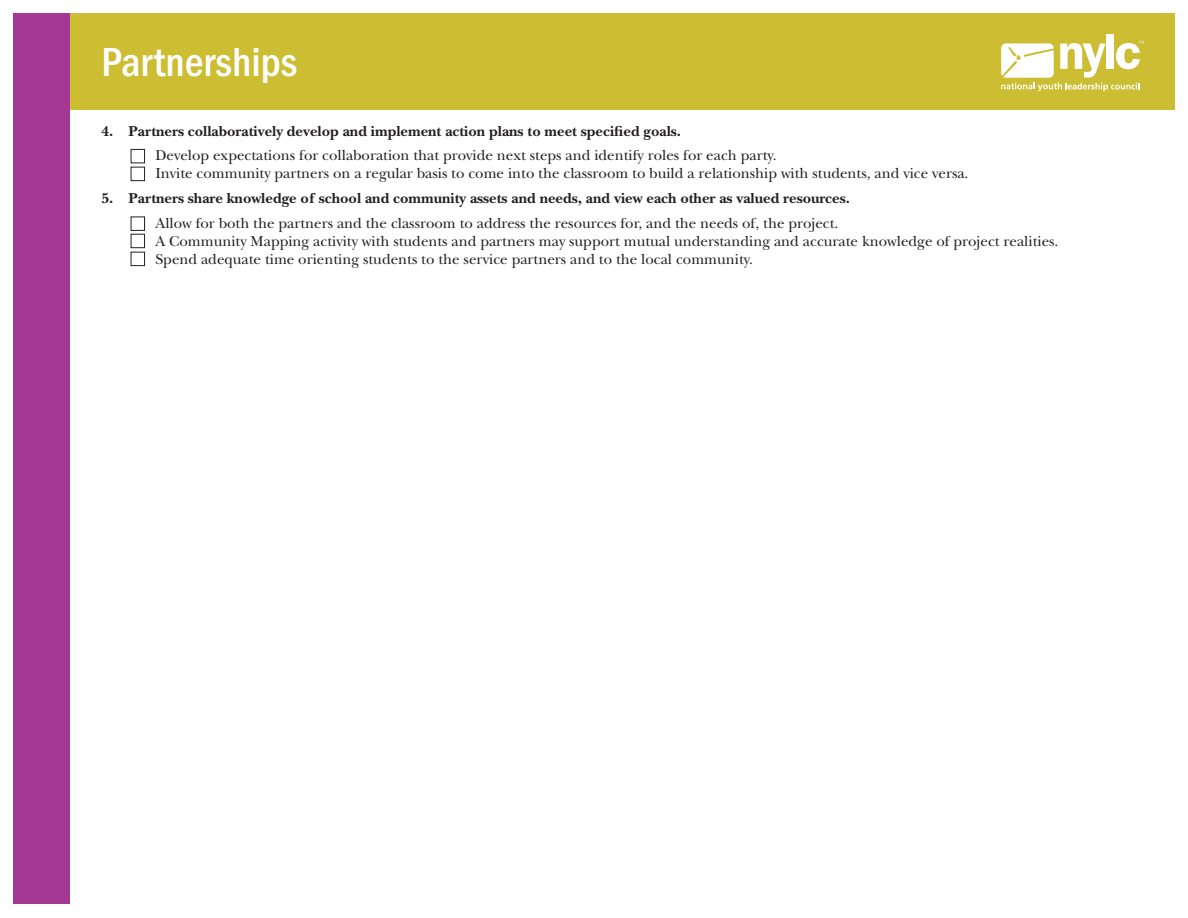
<style>
.page{position:relative;width:1188px;height:918px;background:#fff}
.page>*{position:absolute;margin:0;border:0;box-sizing:border-box;transform-origin:0 0}
.t1{font:500 condensed 42px "ITC Franklin Gothic Std";color:#fff}
.t2{font:15px "New Baskerville Std";color:#231f20}
.t3{font:700 15px "New Baskerville Std";color:#231f20}
</style>
<div class="page">
<div style="left:70px;top:14px;width:1104px;height:96px;background:#ccbd32"></div>
<div style="left:1106px;top:35px;width:8px;height:34px;background:#fff"></div>
<svg style="left:1001px;top:41px;width:143px;height:50px"></svg>
<div style="left:14px;top:14px;width:56px;height:890px;background:#a43694"></div>
<div style="left:131px;top:149px;width:14px;height:14px;border:1px solid #231f20"></div>
<div style="left:131px;top:167px;width:14px;height:14px;border:1px solid #231f20"></div>
<div style="left:131px;top:217px;width:14px;height:14px;border:1px solid #231f20"></div>
<div style="left:131px;top:252px;width:14px;height:14px;border:1px solid #231f20"></div>
<div style="left:131px;top:234px;width:14px;height:14px;border:1px solid #231f20"></div>
<p class="t1" style="left:102px;top:39px;width:197px">Partnerships</p>
<p class="t3" style="left:102px;top:122px;width:581px">4. Partners collaboratively develop and implement action plans to meet specified goals.</p>
<p class="t2" style="left:156px;top:147px;width:623px">Develop expectations for collaboration that provide next steps and identify roles for each party.</p>
<p class="t2" style="left:156px;top:165px;width:814px">Invite community partners on a regular basis to come into the classroom to build a relationship with students, and vice versa.</p>
<p class="t3" style="left:102px;top:189px;width:750px">5. Partners share knowledge of school and community assets and needs, and view each other as valued resources.</p>
<p class="t2" style="left:156px;top:214px;width:685px">Allow for both the partners and the classroom to address the resources for, and the needs of, the project.</p>
<p class="t2" style="left:156px;top:232px;width:904px">A Community Mapping activity with students and partners may support mutual understanding and accurate knowledge of project realities.</p>
<p class="t2" style="left:156px;top:250px;width:599px">Spend adequate time orienting students to the service partners and to the local community.</p>
</div>
